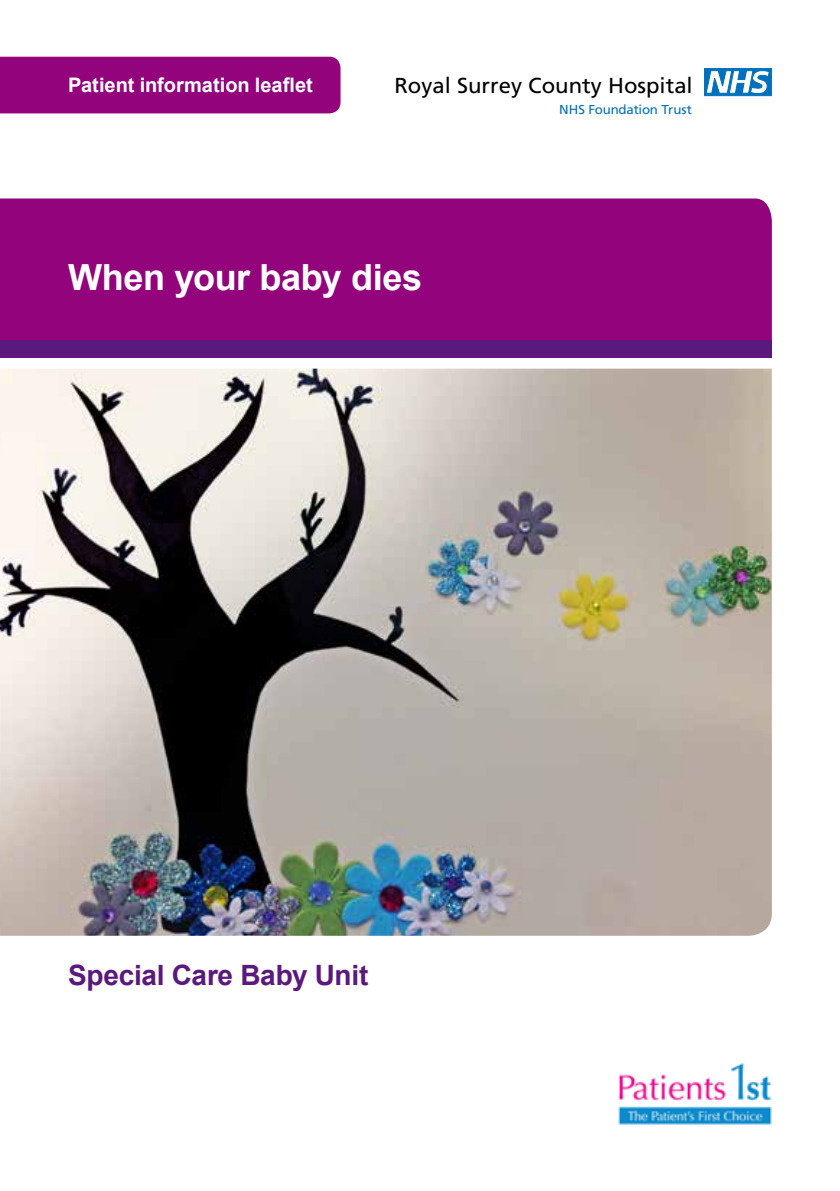
<style>
.page{position:relative;width:840px;height:1191px;background:#fff}
.page>*{position:absolute;margin:0;border:0;box-sizing:border-box;transform-origin:0 0}
.t1{font:700 36px "Arial";letter-spacing:-.01em;color:#fff}
.t2{font:700 28px "Arial";letter-spacing:-.01em;color:#5b187d}
.t3{font:21.6px "Frutiger";color:#000}
.t4{font:700 20px "Arial";color:#fff}
.t5{font:12.8px "Frutiger";letter-spacing:-.015em;color:#0071bc}
</style>
<div class="page">
<img style="left:618px;top:1063px;width:154px;height:62px">
<div style="left:0;top:57px;width:340px;height:56px;background:#92037c"></div>
<div style="left:0;top:198px;width:771px;height:142px;background:#92037c"></div>
<div style="left:0;top:340px;width:771px;height:17px;background:#5b187d"></div>
<svg style="left:704px;top:68px;width:67px;height:29px"></svg>
<img style="left:0;top:369px;width:771px;height:566px">
<p class="t4" style="left:68px;top:72px;width:246px">Patient information leaflet</p>
<p class="t3" style="left:394px;top:73px;width:299px">Royal Surrey County Hospital</p>
<p class="t5" style="left:559px;top:102px;width:134px">NHS Foundation Trust</p>
<h1 class="t1" style="left:68px;top:254px;width:355px">When your baby dies</h1>
<p class="t2" style="left:68px;top:956px;width:301px">Special Care Baby Unit</p>
</div>
